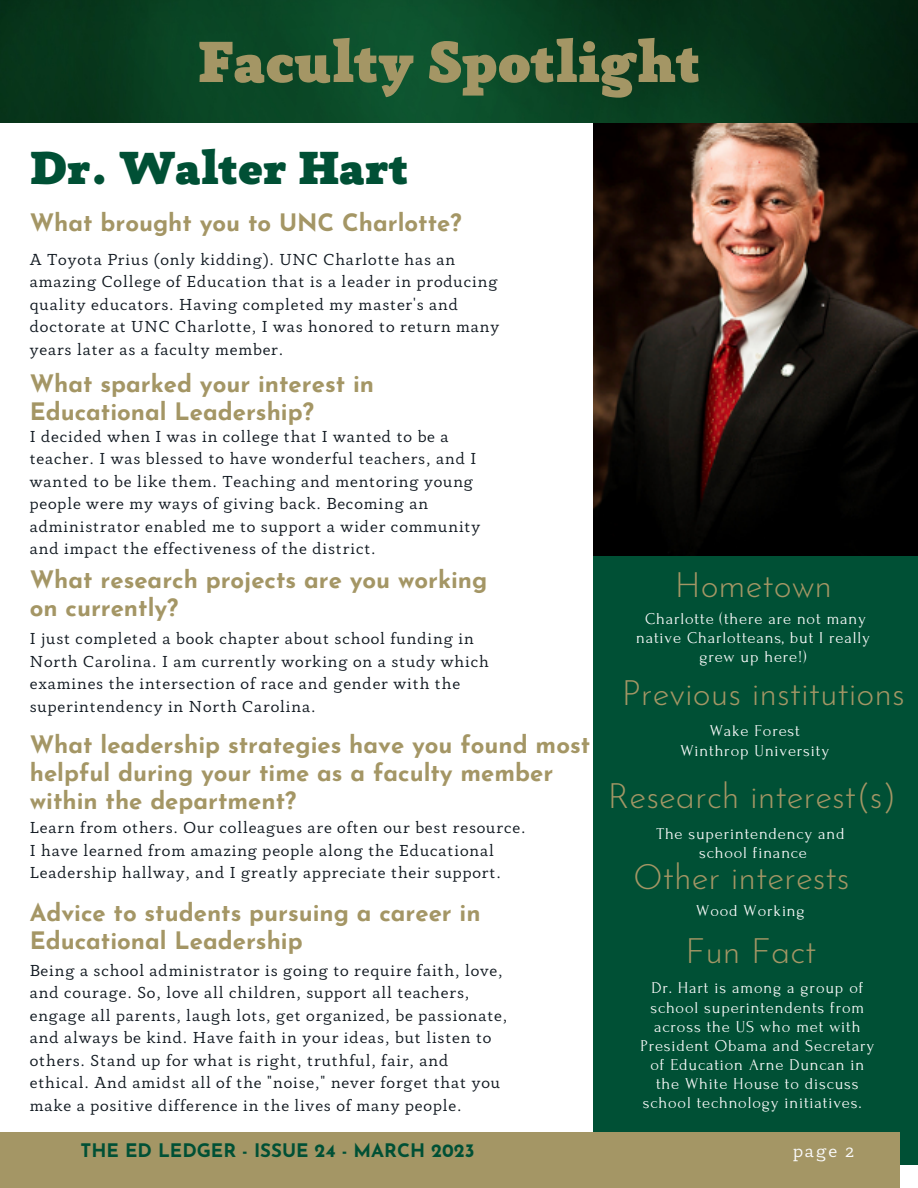
<style>
.page{position:relative;width:918px;height:1188px;background:#fff}
.page>*{position:absolute;margin:0;border:0;box-sizing:border-box;transform-origin:0 0}
.t1{font:900 60px "Anaphora";color:#a49665}
.t2{font:900 48px "Anaphora";color:#005035}
.t3{font:300 34.5px "Josefin Sans";color:#a49665}
.t4{font:700 24px/28.2px "Josefin Sans";color:#a49665}
.t5{font:700 18.6px "Josefin Sans";color:#005035}
.t6{font:18.6px "Anaphora";color:#fafafa}
.t7{font:16.5px/22.5px "Anaphora";letter-spacing:.05em;color:#101820}
.t8{font:16.5px/19.2px "Forum";letter-spacing:.05em;color:#fafafa;text-align:center}
</style>
<div class="page">
<div style="left:594px;top:532px;width:324px;height:633px;background:#005035"></div>
<div style="left:0;top:1132px;width:900px;height:56px;background:#a49665"></div>
<img style="left:594px;top:122px;width:324px;height:433px">
<img style="left:0;top:0;width:918px;height:122px">
<h1 class="t1" style="left:198px;top:38px;width:505px">Faculty Spotlight</h1>
<h2 class="t2" style="left:30px;top:149px;width:380px">Dr. Walter Hart</h2>
<h3 class="t4" style="left:30px;top:211px;width:433px">What brought you to UNC Charlotte?</h3>
<p class="t7" style="left:30px;top:249px;width:471px">A Toyota Prius (only kidding). UNC Charlotte has an amazing College of Education that is a leader in producing quality educators. Having completed my master's and doctorate at UNC Charlotte, I was honored to return many years later as a faculty member.</p>
<h3 class="t4" style="left:30px;top:371px;width:346px">What sparked your interest in<br>Educational Leadership?</h3>
<p class="t7" style="left:30px;top:426px;width:452px">I decided when I was in college that I wanted to be a teacher. I was blessed to have wonderful teachers, and I wanted to be like them. Teaching and mentoring young people were my ways of giving back. Becoming an administrator enabled me to support a wider community and impact the effectiveness of the district.</p>
<h3 class="t4" style="left:30px;top:568px;width:459px">What research projects are you working on currently?</h3>
<p class="t7" style="left:30px;top:629px;width:461px">I just completed a book chapter about school funding in North Carolina. I am currently working on a study which examines the intersection of race and gender with the superintendency in North Carolina.</p>
<h3 class="t4" style="left:30px;top:733px;width:562px">What leadership strategies have you found most helpful during your time as a faculty member within the department?</h3>
<p class="t7" style="left:30px;top:818px;width:497px">Learn from others. Our colleagues are often our best resource.<br>I have learned from amazing people along the Educational<br>Leadership hallway, and I greatly appreciate their support.</p>
<h3 class="t4" style="left:30px;top:901px;width:452px">Advice to students pursuing a career in<br>Educational Leadership</h3>
<p class="t7" style="left:30px;top:960px;width:479px">Being a school administrator is going to require faith, love, and courage. So, love all children, support all teachers, engage all parents, laugh lots, get organized, be passionate, and always be kind. Have faith in your ideas, but listen to others. Stand up for what is right, truthful, fair, and ethical. And amidst all of the "noise," never forget that you make a positive difference in the lives of many people.</p>
<h3 class="t3" style="left:675px;top:571px;width:159px">Hometown</h3>
<p class="t8" style="left:636px;top:610px;width:235px">Charlotte (there are not many native Charlotteans, but I really grew up here!)</p>
<h3 class="t3" style="left:622px;top:680px;width:284px">Previous institutions</h3>
<p class="t8" style="left:681px;top:722px;width:150px">Wake Forest<br>Winthrop University</p>
<h3 class="t3" style="left:608px;top:782px;width:290px">Research interest(s)</h3>
<p class="t8" style="left:656px;top:824px;width:190px">The superintendency and school finance</p>
<h3 class="t3" style="left:633px;top:863px;width:218px">Other interests</h3>
<p class="t8" style="left:696px;top:902px;width:110px">Wood Working</p>
<h3 class="t3" style="left:685px;top:937px;width:133px">Fun Fact</h3>
<p class="t8" style="left:651px;top:979px;width:214px">Dr. Hart is among a group of</p>
<p class="t8" style="left:650px;top:998px;width:215px">school superintendents from</p>
<p class="t8" style="left:654px;top:1017px;width:208px">across the US who met with</p>
<p class="t8" style="left:640px;top:1036px;width:235px">President Obama and Secretary</p>
<p class="t8" style="left:650px;top:1055px;width:215px">of Education Arne Duncan in</p>
<p class="t8" style="left:656px;top:1074px;width:204px">the White House to discuss</p>
<p class="t8" style="left:643px;top:1094px;width:220px">school technology initiatives.</p>
<p class="t5" style="left:81px;top:1143px;width:395px">THE ED LEDGER - ISSUE 24 - MARCH 2023</p>
<p class="t6" style="left:793px;top:1144px;width:63px">page 2</p>
</div>
